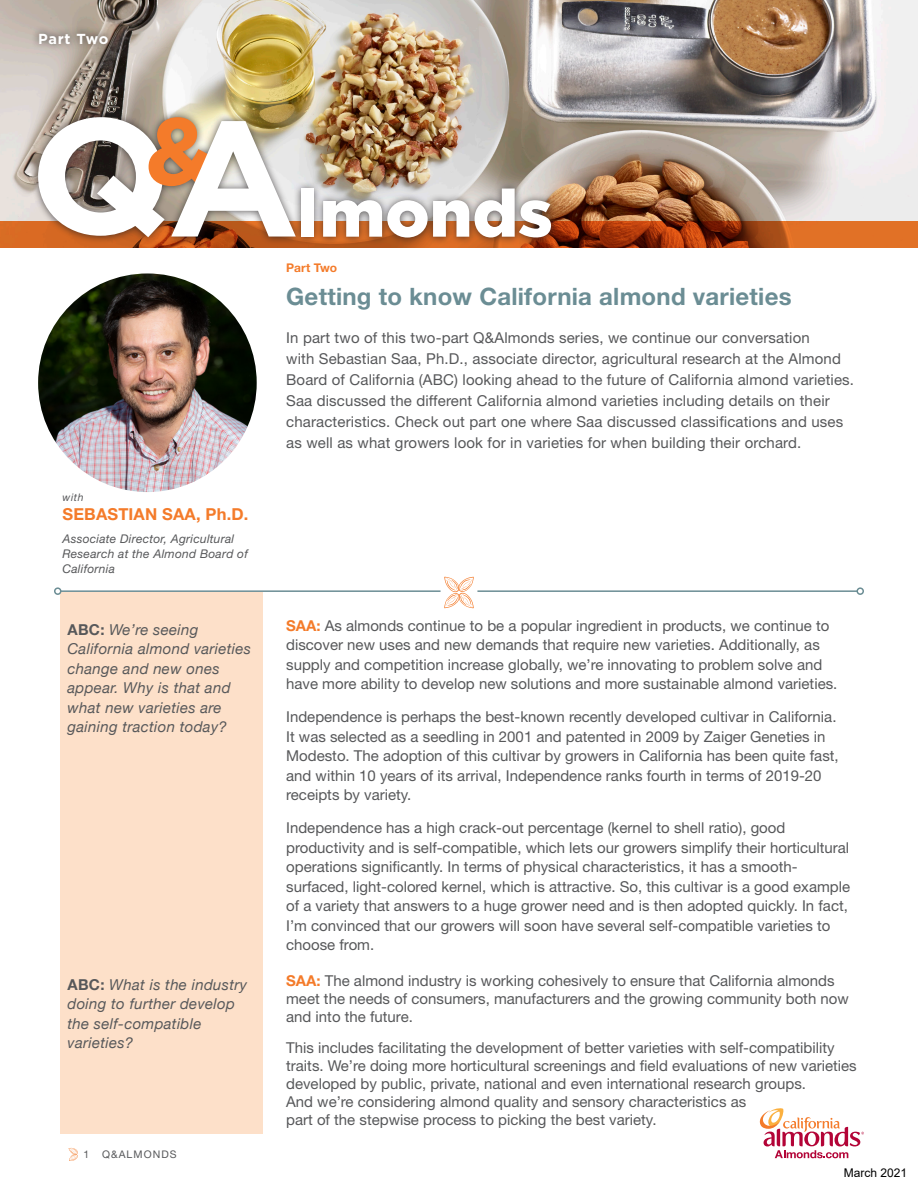
<style>
.page{position:relative;width:918px;height:1188px;background:#fff}
.page>*{position:absolute;margin:0;border:0;box-sizing:border-box;transform-origin:0 0}
.t1{font:700 24px "Helvetica Neue LT Std";letter-spacing:.01em;color:#6b8d94}
.t2{font:700 16.5px "Helvetica Neue LT Std";letter-spacing:.01em;color:#f47b2a}
.Answer_body{font:15px/19.5px "Helvetica Neue LT Std";color:#57585a}
.t3{font:italic 15px/19.5px "Helvetica Neue";letter-spacing:.02em;color:#57585a}
.t4{font:700 14.55px "Gotham";letter-spacing:.04em;color:#fff}
.t5{font:italic 12px/15px "Helvetica Neue LT Std";letter-spacing:.02em;color:#57585a}
.t6{font:12px "Arial";color:#000}
.t7{font:700 12px "Helvetica Neue LT Std";letter-spacing:.01em;color:#f47b2a}
.t8{font:10.5px "Helvetica Neue LT Std";letter-spacing:.1em;color:#57585a}
.t9{font:italic 10.5px "Helvetica Neue LT Std";color:#57585a}
.s1{font-weight:700;font-style:normal}
.s2{font-weight:700;color:#f47b2a}
</style>
<div class="page">
<svg style="left:759px;top:1108px;width:105px;height:50px"></svg>
<svg style="left:68px;top:1148px;width:10px;height:13px"></svg>
<div style="left:60px;top:592px;width:203px;height:541px;background:#fde0c9"></div>
<img style="left:0;top:0;width:918px;height:222px">
<svg style="left:0;top:222px;width:918px;height:26px;background:#b24b16"></svg>
<div style="left:30px;top:109px;width:529px;height:137px;background:#231f20;opacity:.75"></div>
<svg style="left:38px;top:117px;width:258px;height:120px"></svg>
<div style="left:301px;top:189px;width:13px;height:48px;background:#fff"></div>
<svg style="left:323px;top:200px;width:146px;height:38px"></svg>
<svg style="left:475px;top:189px;width:76px;height:48px"></svg>
<div style="left:31px;top:25px;width:84px;height:27px;background:#231f20;opacity:.75"></div>
<img style="left:38px;top:273px;width:219px;height:219px;border-radius:109px">
<svg style="left:444px;top:576px;width:30px;height:33px"></svg>
<hr style="left:61px;top:590px;width:380px;height:2px;background:#6b8d94">
<div style="left:54px;top:587px;width:8px;height:8px;border:2px solid #6b8d94;border-radius:50%"></div>
<hr style="left:477px;top:590px;width:380px;height:2px;background:#6b8d94">
<div style="left:856px;top:587px;width:8px;height:8px;border:2px solid #6b8d94;border-radius:50%"></div>
<p class="t4" style="left:38px;top:29px;width:72px">Part Two</p>
<p class="t9" style="left:63px;top:491px;width:23px">with</p>
<p class="t2" style="left:63px;top:504px;width:187px">SEBASTIAN SAA, Ph.D.</p>
<p class="t5" style="left:63px;top:531px;width:187px">Associate Director, Agricultural<br>Research at the Almond Board of<br>California</p>
<p class="t3" style="left:68px;top:620px;width:185px"><span class="s1">ABC:</span> We’re seeing<br>California almond varieties change and new ones appear. Why is that and what new varieties are gaining traction today?</p>
<p class="t3" style="left:68px;top:976px;width:181px"><span class="s1">ABC:</span> What is the industry doing to further develop the self-compatible varieties?</p>
<p class="t8" style="left:84px;top:1148px;width:95px">1 Q&amp;ALMONDS</p>
<p class="t7" style="left:286px;top:261px;width:53px">Part Two</p>
<p class="t1" style="left:286px;top:281px;width:507px">Getting to know California almond varieties</p>
<p class="Answer_body" style="left:286px;top:327px;width:569px;line-height:21px">In part two of this two-part Q&amp;Almonds series, we continue our conversation<br>with Sebastian Saa, Ph.D., associate director, agricultural research at the Almond Board of California (ABC) looking ahead to the future of California almond varieties.<br>Saa discussed the different California almond varieties including details on their characteristics. Check out part one where Saa discussed classifications and uses as well as what growers look for in varieties for when building their orchard.</p>
<p class="Answer_body" style="left:286px;top:615px;width:553px"><span class="s2">SAA:</span> As almonds continue to be a popular ingredient in products, we continue to discover new uses and new demands that require new varieties. Additionally, as supply and competition increase globally, we’re innovating to problem solve and have more ability to develop new solutions and more sustainable almond varieties.</p>
<p class="Answer_body" style="left:286px;top:707px;width:554px">Independence is perhaps the best-known recently developed cultivar in California.<br>It was selected as a seedling in 2001 and patented in 2009 by Zaiger Geneties in Modesto. The adoption of this cultivar by growers in California has been quite fast, and within 10 years of its arrival, Independence ranks fourth in terms of 2019-20 receipts by variety.</p>
<p class="Answer_body" style="left:286px;top:818px;width:565px">Independence has a high crack-out percentage (kernel to shell ratio), good productivity and is self-compatible, which lets our growers simplify their horticultural operations significantly. In terms of physical characteristics, it has a smooth&shy;surfaced, light-colored kernel, which is attractive. So, this cultivar is a good example of a variety that answers to a huge grower need and is then adopted quickly. In fact, I’m convinced that our growers will soon have several self-compatible varieties to choose from.</p>
<p class="Answer_body" style="left:286px;top:971px;width:564px;line-height:18px"><span class="s2">SAA:</span> The almond industry is working cohesively to ensure that California almonds meet the needs of consumers, manufacturers and the growing community both now and into the future.</p>
<p class="Answer_body" style="left:286px;top:1039px;width:572px;line-height:18px">This includes facilitating the development of better varieties with self-compatibility traits. We’re doing more horticultural screenings and field evaluations of new varieties developed by public, private, national and even international research groups.</p>
<p class="Answer_body" style="left:286px;top:1092px;width:462px">And we’re considering almond quality and sensory characteristics as</p>
<p class="Answer_body" style="left:286px;top:1110px;width:372px">part of the stepwise process to picking the best variety.</p>
<p class="t6" style="left:844px;top:1165px;width:65px">March 2021</p>
</div>
